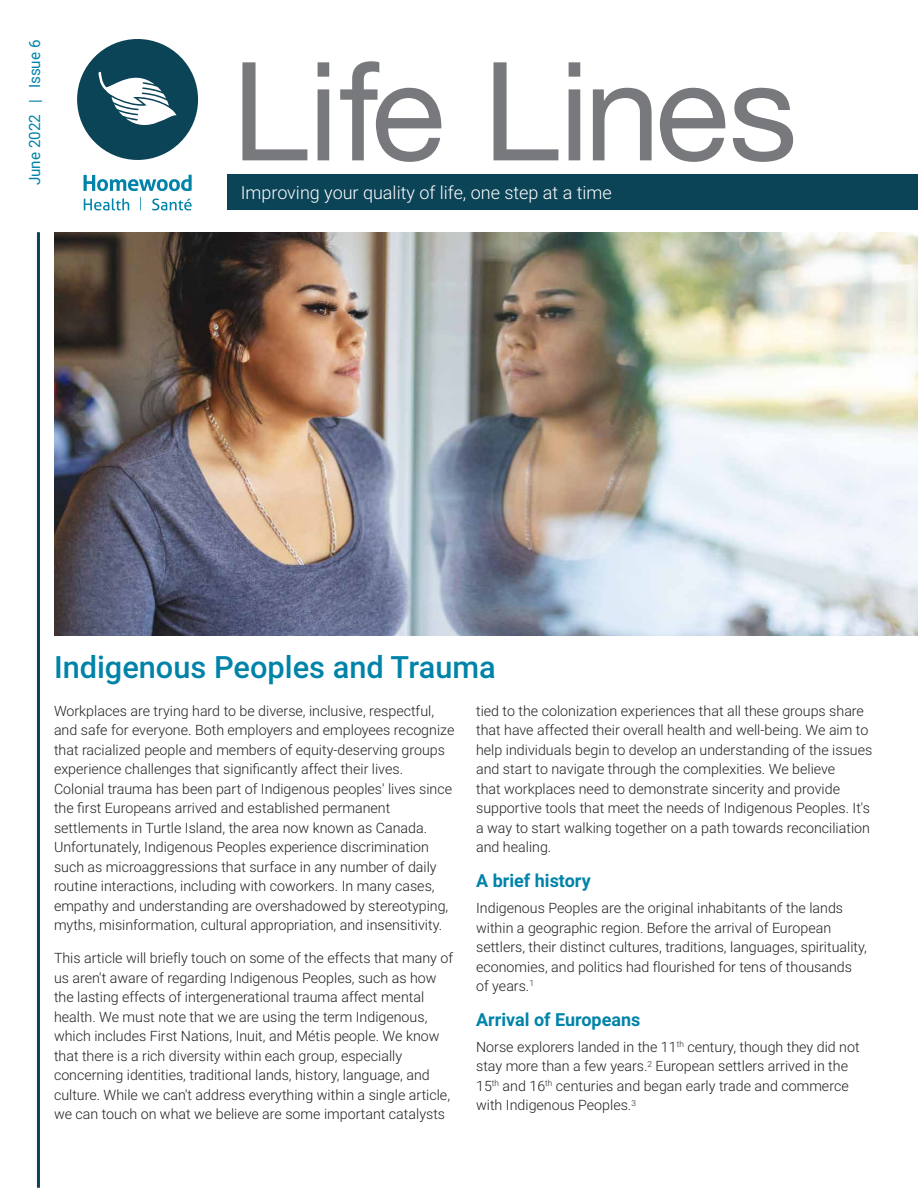
<style>
.page{position:relative;width:918px;height:1188px;background:#fff}
.page>*{position:absolute;margin:0;border:0;box-sizing:border-box;transform-origin:0 0}
.t1{font:137.25px "Helvetica Neue";color:#78797c}
.t2{font:500 30.75px "Roboto";color:#0083a9}
.t3{font:300 18px "Roboto";color:#fff}
.t4{font:700 18px "Roboto";color:#0083a9}
.t5{font:15.6px "Roboto";color:#0083a9}
.BodyCopy{font:300 14.25px/19.5px "Roboto";color:#231f20}
</style>
<div class="page">
<div style="left:228px;top:175px;width:690px;height:35px;background:#0b4357"></div>
<img style="left:54px;top:232px;width:864px;height:403px">
<div style="left:77px;top:39px;width:121px;height:121px;background:#0b4357;border-radius:50%"></div>
<svg style="left:99px;top:71px;width:78px;height:54px"></svg>
<hr style="left:37px;top:232px;width:3px;height:956px;background:#0b4357">
<svg style="left:84px;top:175px;width:108px;height:16px"></svg>
<svg style="left:84px;top:198px;width:45px;height:12px"></svg>
<svg style="left:152px;top:199px;width:40px;height:11px"></svg>
<svg style="left:140px;top:197px;width:1px;height:13px"></svg>
<p class="t5" style="left:24px;top:185px;width:147px;rotate:-90deg">June 2022 | Issue 6</p>
<h1 class="t1" style="left:232px;top:13px;width:567px">Life Lines</h1>
<p class="t3" style="left:241px;top:180px;width:373px">Improving your quality of life, one step at a time</p>
<h2 class="t2" style="left:54px;top:645px;width:443px">Indigenous Peoples and Trauma</h2>
<p class="BodyCopy" style="left:54px;top:701px;width:402px">Workplaces are trying hard to be diverse, inclusive, respectful, and safe for everyone. Both employers and employees recognize that racialized people and members of equity-deserving groups experience challenges that significantly affect their lives.<br>Colonial trauma has been part of Indigenous peoples' lives since the first Europeans arrived and established permanent settlements in Turtle Island, the area now known as Canada.<br>Unfortunately, Indigenous Peoples experience discrimination such as microaggressions that surface in any number of daily routine interactions, including with coworkers. In many cases, empathy and understanding are overshadowed by stereotyping, myths, misinformation, cultural appropriation, and insensitivity.</p>
<p class="BodyCopy" style="left:54px;top:948px;width:401px">This article will briefly touch on some of the effects that many of us aren't aware of regarding Indigenous Peoples, such as how the lasting effects of intergenerational trauma affect mental health. We must note that we are using the term Indigenous, which includes First Nations, Inuit, and Métis people. We know that there is a rich diversity within each group, especially concerning identities, traditional lands, history, language, and culture. While we can't address everything within a single article, we can touch on what we believe are some important catalysts</p>
<p class="BodyCopy" style="left:476px;top:700px;width:398px">tied to the colonization experiences that all these groups share that have affected their overall health and well-being. We aim to help individuals begin to develop an understanding of the issues and start to navigate through the complexities. We believe<br>that workplaces need to demonstrate sincerity and provide supportive tools that meet the needs of Indigenous Peoples. It's a way to start walking together on a path towards reconciliation and healing.</p>
<h3 class="t4" style="left:476px;top:868px;width:116px">A brief history</h3>
<p class="BodyCopy" style="left:476px;top:898px;width:392px">Indigenous Peoples are the original inhabitants of the lands within a geographic region. Before the arrival of European settlers, their distinct cultures, traditions, languages, spirituality, economies, and politics had flourished for tens of thousands of years.<sup>1</sup></p>
<h3 class="t4" style="left:476px;top:1007px;width:166px">Arrival of Europeans</h3>
<p class="BodyCopy" style="left:476px;top:1037px;width:385px">Norse explorers landed in the 11<sup>th</sup> century, though they did not stay more than a few years.<sup>2</sup> European settlers arrived in the 15<sup>th</sup> and 16<sup>th</sup> centuries and began early trade and commerce with Indigenous Peoples.<sup>3</sup></p>
</div>
